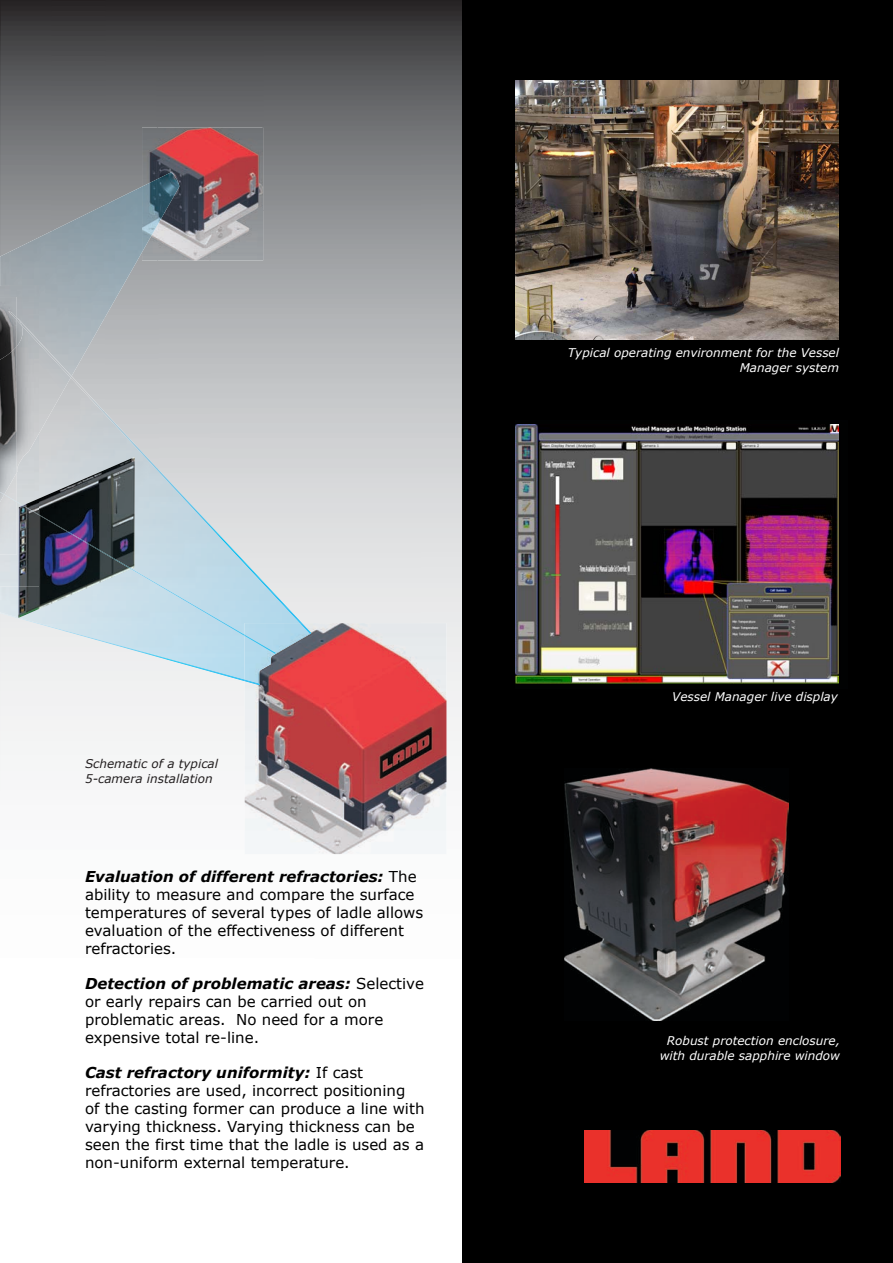
<style>
.page{position:relative;width:893px;height:1263px;background:#fff}
.page>*{position:absolute;margin:0;border:0;box-sizing:border-box;transform-origin:0 0}
.t1{font:15px/18px "Verdana";color:#000}
.t2{font:italic 12px/14.4px "Verdana";color:#fff;text-align:right}
.t3{font:italic 12px/14.4px "Verdana";color:#231f20}
.s1{font-weight:700;font-style:italic}
</style>
<div class="page">
<img style="left:421px;top:0;width:41px;height:796px">
<img style="left:0;top:0;width:52px;height:187px">
<img style="left:105px;top:0;width:53px;height:376px">
<img style="left:52px;top:0;width:53px;height:187px">
<img style="left:263px;top:0;width:158px;height:211px">
<img style="left:157px;top:0;width:106px;height:128px">
<div style="left:462px;top:0;width:431px;height:1263px;background:#000"></div>
<img style="left:585px;top:1130px;width:255px;height:52px">
<img style="left:515px;top:81px;width:324px;height:259px">
<img style="left:564px;top:769px;width:224px;height:252px">
<img style="left:245px;top:623px;width:201px;height:231px">
<img style="left:142px;top:128px;width:121px;height:132px">
<img style="left:0;top:187px;width:142px;height:189px">
<img style="left:0;top:286px;width:39px;height:31px">
<img style="left:0;top:297px;width:17px;height:49px">
<img style="left:142px;top:172px;width:37px;height:80px">
<img style="left:71px;top:341px;width:1px;height:35px">
<img style="left:22px;top:317px;width:17px;height:3px">
<img style="left:0;top:473px;width:39px;height:114px">
<img style="left:0;top:506px;width:17px;height:49px">
<img style="left:245px;top:623px;width:65px;height:61px">
<div style="left:39px;top:378px;width:32px;height:55px;background:#c7c9cb"></div>
<img style="left:17px;top:325px;width:22px;height:148px">
<img style="left:0;top:346px;width:17px;height:146px">
<img style="left:39px;top:457px;width:32px;height:58px">
<img style="left:23px;top:498px;width:16px;height:7px">
<img style="left:18px;top:515px;width:53px;height:98px">
<img style="left:19px;top:506px;width:20px;height:81px">
<svg style="left:8px;top:311px;width:14px;height:14px"></svg>
<img style="left:71px;top:376px;width:230px;height:247px">
<svg style="left:300px;top:623px;width:12px;height:11px"></svg>
<img style="left:39px;top:341px;width:32px;height:37px">
<img style="left:19px;top:320px;width:20px;height:24px">
<img style="left:0;top:613px;width:245px;height:68px">
<img style="left:245px;top:684px;width:15px;height:1px">
<img style="left:58px;top:629px;width:187px;height:51px">
<img style="left:245px;top:680px;width:15px;height:4px">
<svg style="left:0;top:492px;width:23px;height:14px"></svg>
<div style="left:131px;top:569px;width:114px;height:67px;background:#c1dcea"></div>
<img style="left:245px;top:635px;width:31px;height:19px">
<img style="left:39px;top:515px;width:93px;height:54px">
<img style="left:23px;top:505px;width:16px;height:10px">
<img style="left:515px;top:425px;width:324px;height:259px">
<p class="t3" style="left:85px;top:757px;width:135px">Schematic of a typical<br>5-camera installation</p>
<p class="t1" style="left:85px;top:867px;width:340px"><span class="s1">Evaluation of different refractories:</span> The ability to measure and compare the surface temperatures of several types of ladle allows evaluation of the effectiveness of different refractories.</p>
<p class="t1" style="left:85px;top:974px;width:340px"><span class="s1">Detection of problematic areas:</span> Selective or early repairs can be carried out on problematic areas. No need for a more expensive total re-line.</p>
<p class="t1" style="left:85px;top:1063px;width:341px"><span class="s1">Cast refractory uniformity:</span> If cast refractories are used, incorrect positioning<br>of the casting former can produce a line with varying thickness. Varying thickness can be seen the first time that the ladle is used as a non-uniform external temperature.</p>
<p class="t2" style="left:568px;top:346px;width:273px">Typical operating environment for the Vessel<br>Manager system</p>
<p class="t2" style="left:672px;top:690px;width:167px">Vessel Manager live display</p>
<p class="t2" style="left:660px;top:1034px;width:182px;text-align:center">Robust protection enclosure, with durable sapphire window</p>
</div>
